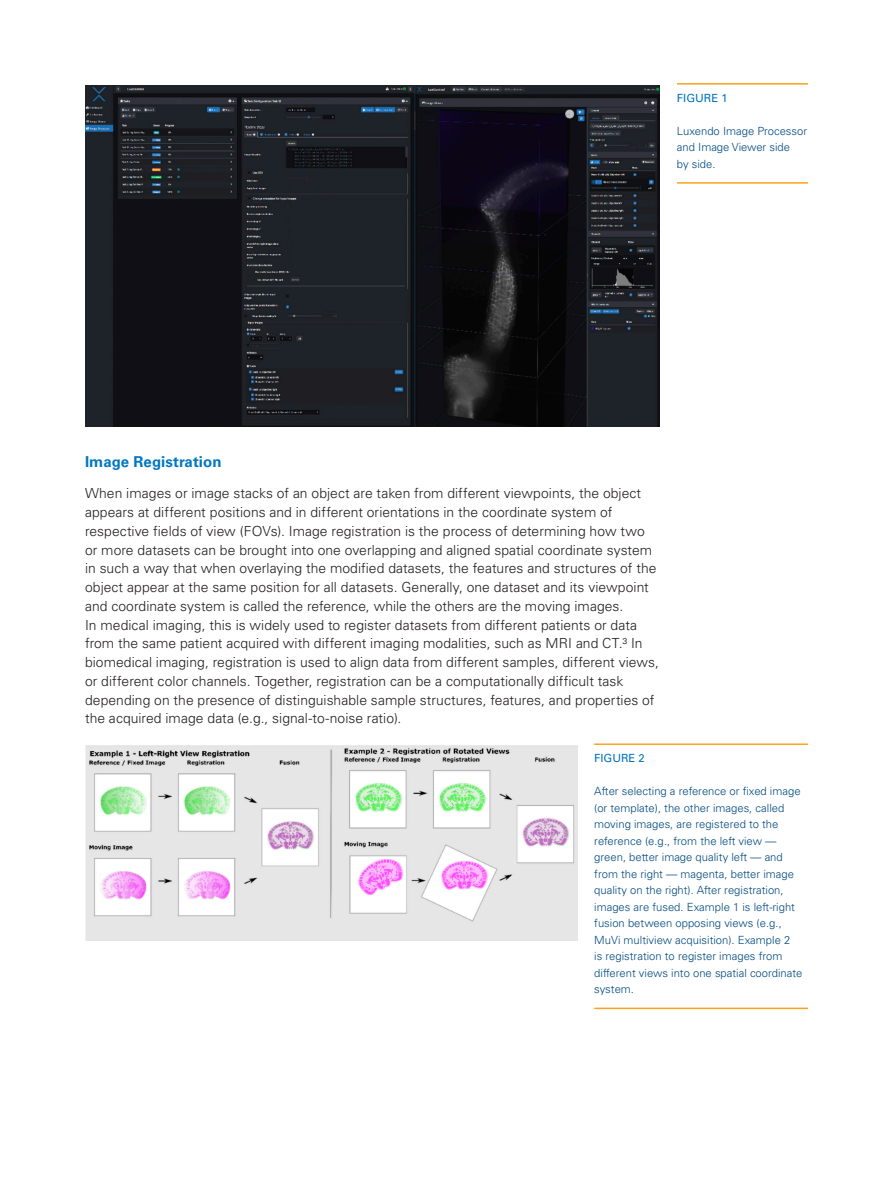
<style>
.page{position:relative;width:893px;height:1187px;background:#fff}
.page>*{position:absolute;margin:0;border:0;box-sizing:border-box;transform-origin:0 0}
.t1{font:700 15px "Univers LT Std";letter-spacing:.005em;color:#0077c0}
.t2{font:300 13.8px/18.8px "Univers LT Std";color:#231f20}
.t3{font:300 11.25px/16.5px "Univers LT Std";color:#004a7f}
.t4{font:11.25px "Univers LT Std";color:#0072bc}
</style>
<div class="page">
<img style="left:85px;top:86px;width:575px;height:340px">
<img style="left:85px;top:745px;width:492px;height:195px">
<hr style="left:594px;top:743px;width:214px;height:2px;background:#f9a21c">
<hr style="left:594px;top:1007px;width:214px;height:2px;background:#f9a21c">
<hr style="left:677px;top:83px;width:131px;height:2px;background:#f9a21c">
<hr style="left:677px;top:182px;width:131px;height:2px;background:#f9a21c">
<p class="t4" style="left:677px;top:91px;width:52px">FIGURE 1</p>
<p class="t3" style="left:677px;top:122px;width:132px">Luxendo Image Processor and Image Viewer side<br>by side.</p>
<p class="t1" style="left:85px;top:453px;width:138px">Image Registration</p>
<p class="t2" style="left:85px;top:484px;width:575px">When images or image stacks of an object are taken from different viewpoints, the object appears at different positions and in different orientations in the coordinate system of respective fields of view (FOVs). Image registration is the process of determining how two or more datasets can be brought into one overlapping and aligned spatial coordinate system in such a way that when overlaying the modified datasets, the features and structures of the object appear at the same position for all datasets. Generally, one dataset and its viewpoint and coordinate system is called the reference, while the others are the moving images.<br>In medical imaging, this is widely used to register datasets from different patients or data from the same patient acquired with different imaging modalities, such as MRI and CT.³ In biomedical imaging, registration is used to align data from different samples, different views, or different color channels. Together, registration can be a computationally difficult task depending on the presence of distinguishable sample structures, features, and properties of the acquired image data (e.g., signal-to-noise ratio).</p>
<p class="t4" style="left:594px;top:751px;width:52px">FIGURE 2</p>
<p class="t3" style="left:594px;top:782px;width:210px">After selecting a reference or fixed image (or template), the other images, called moving images, are registered to the reference (e.g., from the left view — green, better image quality left — and from the right — magenta, better image quality on the right). After registration, images are fused. Example 1 is left-right fusion between opposing views (e.g., MuVi multiview acquisition). Example 2<br>is registration to register images from different views into one spatial coordinate system.</p>
</div>
